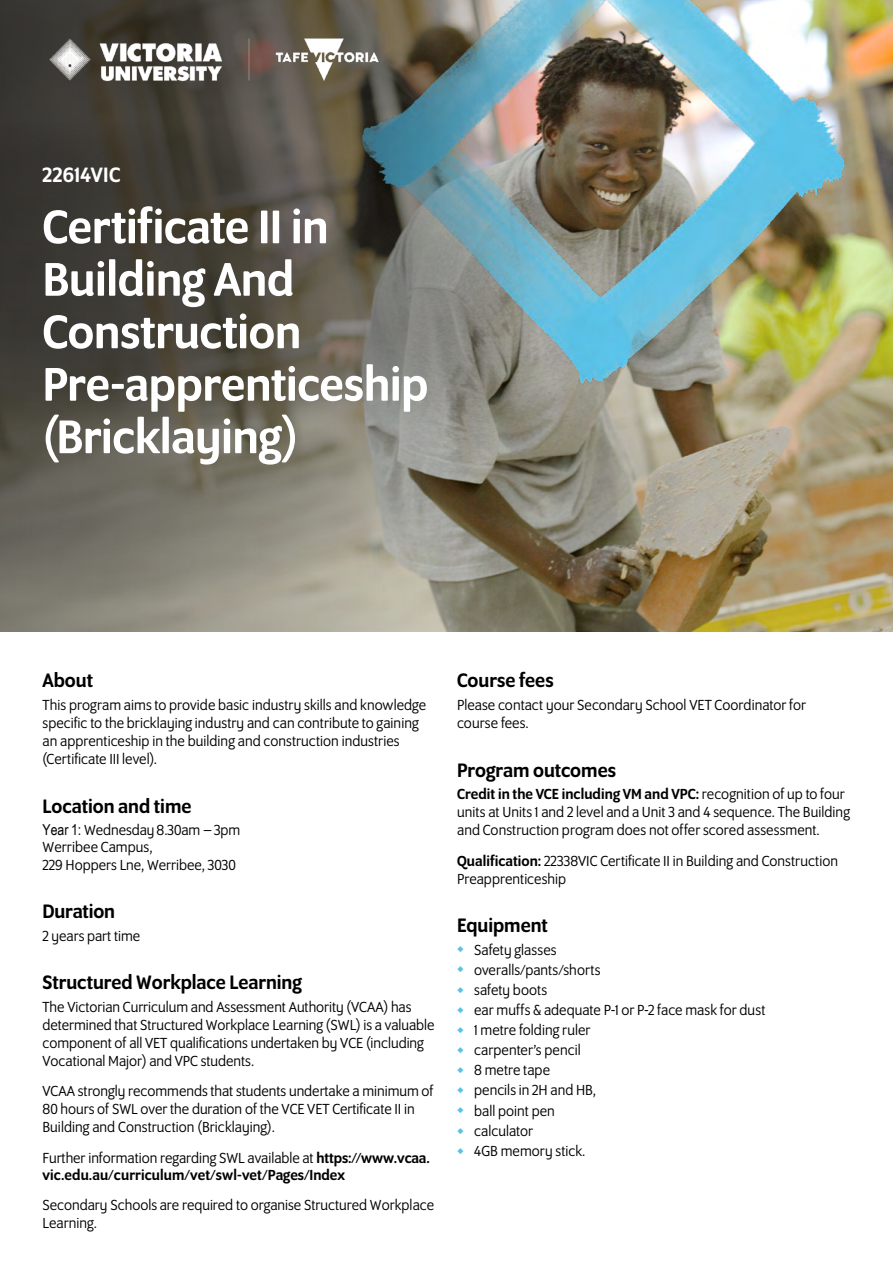
<style>
.page{position:relative;width:893px;height:1263px;background:#fff}
.page>*{position:absolute;margin:0;border:0;box-sizing:border-box;transform-origin:0 0}
.t1{font:500 51px/52.5px "Program OT";letter-spacing:-.005em;color:#fff}
.t2{font:500 22.5px "Program OT";letter-spacing:.02em;color:#fff}
.t3{font:500 21px "Program OT";color:#000}
.t4{font:15.75px/18px "Program OT";color:#000}
.t5{font:500 15.75px/16.5px "Program OT";letter-spacing:.005em;color:#000}
.s1{font-family:"Arial Narrow";font-size:15px}
.s2{font-weight:400}
.s3{font-weight:500}
.s4{font-family:"Source Sans Pro";font-size:11.25px;color:#5bc2e7}
</style>
<div class="page">
<img style="left:502px;top:412px;width:391px;height:219px">
<img style="left:566px;top:0;width:327px;height:412px">
<svg style="left:502px;top:424px;width:42px;height:180px;background:#766e5a"></svg>
<svg style="left:0;top:402px;width:502px;height:229px;background:#858275"></svg>
<svg style="left:0;top:0;width:615px;height:402px;background:#5c615c"></svg>
<img style="left:43px;top:33px;width:342px;height:54px">
<h2 class="t2" style="left:43px;top:162px;width:79px">22614VIC</h2>
<h1 class="t1" style="left:43px;top:200px;width:387px">Certificate II in<br>Building And<br>Construction<br>Pre‑apprenticeship (Bricklaying)</h1>
<h3 class="t3" style="left:43px;top:669px;width:52px">About</h3>
<p class="t4" style="left:43px;top:695px;width:385px">This program aims to provide basic industry skills and knowledge specific to the bricklaying industry and can contribute to gaining an apprenticeship in the building and construction industries (Certificate III level).</p>
<h3 class="t3" style="left:43px;top:794px;width:150px">Location and time</h3>
<p class="t4" style="left:43px;top:821px;width:199px;line-height:17.5px"><span class="s1">Year 1:</span> Wednesday 8.30am – 3pm<br>Werribee Campus,<br>229 Hoppers Lne, Werribee, 3030</p>
<h3 class="t3" style="left:43px;top:900px;width:74px">Duration</h3>
<p class="t4" style="left:43px;top:926px;width:99px">2 years part time</p>
<h3 class="t3" style="left:43px;top:971px;width:261px">Structured Workplace Learning</h3>
<p class="t4" style="left:43px;top:997px;width:393px">The Victorian Curriculum and Assessment Authority (VCAA) has determined that Structured Workplace Learning (SWL) is a valuable component of all VET qualifications undertaken by VCE (including Vocational Major) and VPC students.</p>
<p class="t4" style="left:43px;top:1082px;width:393px">VCAA strongly recommends that students undertake a minimum of<br>80 hours of SWL over the duration of the VCE VET Certificate II in<br>Building and Construction (Bricklaying).</p>
<p class="t5" style="left:43px;top:1150px;width:389px"><span class="s2">Further information regarding SWL available at</span> https://www.vcaa. vic.edu.au/curriculum/vet/swl-vet/Pages/Index</p>
<p class="t4" style="left:43px;top:1196px;width:393px">Secondary Schools are required to organise Structured Workplace<br>Learning.</p>
<h3 class="t3" style="left:457px;top:669px;width:98px">Course fees</h3>
<p class="t4" style="left:457px;top:696px;width:350px">Please contact your Secondary School VET Coordinator for course fees.</p>
<h3 class="t3" style="left:457px;top:758px;width:160px">Program outcomes</h3>
<p class="t4" style="left:457px;top:785px;width:394px"><span class="s3">Credit in the VCE including VM and VPC:</span> recognition of up to four units at Units 1 and 2 level and a Unit 3 and 4 sequence. The Building and Construction program does not offer scored assessment.</p>
<p class="t4" style="left:457px;top:851px;width:382px"><span class="s3">Qualification:</span> 22338VIC Certificate II in Building and Construction<br>Preapprenticeship</p>
<h3 class="t3" style="left:457px;top:914px;width:92px">Equipment</h3>
<p class="t4" style="left:457px;top:940px;width:101px"><span class="s4">◆</span> Safety glasses</p>
<p class="t4" style="left:457px;top:960px;width:145px"><span class="s4">◆</span> overalls/pants/shorts</p>
<p class="t4" style="left:457px;top:981px;width:92px"><span class="s4">◆</span> safety boots</p>
<p class="t4" style="left:457px;top:1001px;width:310px"><span class="s4">◆</span> ear muffs &amp; adequate P-1 or P-2 face mask for dust</p>
<p class="t4" style="left:457px;top:1021px;width:135px"><span class="s4">◆</span> 1 metre folding ruler</p>
<p class="t4" style="left:457px;top:1041px;width:125px"><span class="s4">◆</span> carpenter’s pencil</p>
<p class="t4" style="left:457px;top:1061px;width:94px"><span class="s4">◆</span> 8 metre tape</p>
<p class="t4" style="left:457px;top:1081px;width:140px"><span class="s4">◆</span> pencils in 2H and HB,</p>
<p class="t4" style="left:457px;top:1101px;width:99px"><span class="s4">◆</span> ball point pen</p>
<p class="t4" style="left:457px;top:1121px;width:78px"><span class="s4">◆</span> calculator</p>
<p class="t4" style="left:457px;top:1142px;width:130px"><span class="s4">◆</span> 4GB memory stick.</p>
</div>
